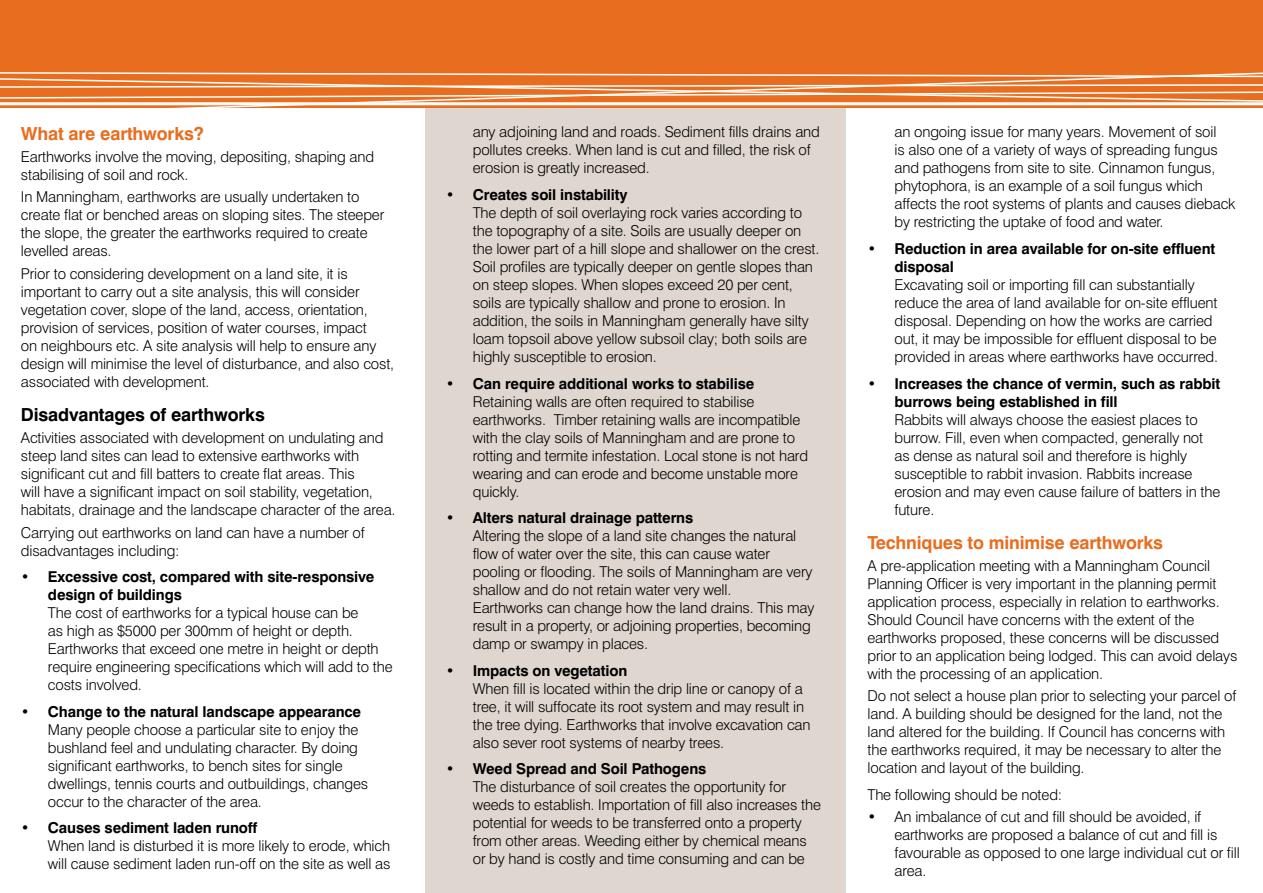
<style>
.page{position:relative;width:1263px;height:893px;background:#fff}
.page>*{position:absolute;margin:0;border:0;box-sizing:border-box;transform-origin:0 0}
.t1{font:700 18px "Swiss 721 BT";letter-spacing:-.01em;color:#e86d1f}
.t2{font:700 18px "Swiss 721 BT";letter-spacing:-.01em;color:#000}
.t3{font:300 15px/18px "Swiss 721 BT";letter-spacing:-.01em;color:#000}
.t4{font:700 15px/18px "Swiss 721 BT";letter-spacing:-.01em;color:#000}
</style>
<div class="page">
<div style="left:425px;top:73px;width:421px;height:820px;background:#ded6cf"></div>
<div style="left:0;top:0;width:1263px;height:107px;background:#e86d1f"></div>
<svg style="left:0;top:106px;width:1263px;height:2px"></svg>
<svg style="left:0;top:72px;width:1263px;height:34px"></svg>
<p class="t1" style="left:21px;top:122px;width:184px">What are earthworks?</p>
<p class="t3" style="left:21px;top:148px;width:355px">Earthworks involve the moving, depositing, shaping and stabilising of soil and rock.</p>
<p class="t3" style="left:21px;top:188px;width:365px">In Manningham, earthworks are usually undertaken to create flat or benched areas on sloping sites. The steeper the slope, the greater the earthworks required to create levelled areas.</p>
<p class="t3" style="left:21px;top:264px;width:375px">Prior to considering development on a land site, it is important to carry out a site analysis, this will consider vegetation cover, slope of the land, access, orientation, provision of services, position of water courses, impact<br>on neighbours etc. A site analysis will help to ensure any design will minimise the level of disturbance, and also cost, associated with development.</p>
<p class="t2" style="left:21px;top:404px;width:245px">Disadvantages of earthworks</p>
<p class="t3" style="left:21px;top:429px;width:376px">Activities associated with development on undulating and steep land sites can lead to extensive earthworks with significant cut and fill batters to create flat areas. This<br>will have a significant impact on soil stability, vegetation, habitats, drainage and the landscape character of the area.</p>
<p class="t3" style="left:21px;top:523px;width:345px">Carrying out earthworks on land can have a number of disadvantages including:</p>
<p class="t4" style="left:48px;top:568px;width:328px;text-indent:-27px">• Excessive cost, compared with site-responsive design of buildings</p>
<p class="t3" style="left:48px;top:604px;width:346px">The cost of earthworks for a typical house can be<br>as high as $5000 per 300mm of height or depth.<br>Earthworks that exceed one metre in height or depth require engineering specifications which will add to the costs involved.</p>
<p class="t4" style="left:21px;top:702px;width:342px">• Change to the natural landscape appearance</p>
<p class="t3" style="left:48px;top:720px;width:322px">Many people choose a particular site to enjoy the bushland feel and undulating character. By doing significant earthworks, to bench sites for single dwellings, tennis courts and outbuildings, changes occur to the character of the area.</p>
<p class="t4" style="left:21px;top:819px;width:238px">• Causes sediment laden runoff</p>
<p class="t3" style="left:48px;top:837px;width:344px">When land is disturbed it is more likely to erode, which will cause sediment laden run-off on the site as well as</p>
<p class="t3" style="left:473px;top:123px;width:349px">any adjoining land and roads. Sediment fills drains and pollutes creeks. When land is cut and filled, the risk of erosion is greatly increased.</p>
<p class="t4" style="left:446px;top:186px;width:183px">• Creates soil instability</p>
<p class="t3" style="left:473px;top:204px;width:348px">The depth of soil overlaying rock varies according to the topography of a site. Soils are usually deeper on the lower part of a hill slope and shallower on the crest.<br>Soil profiles are typically deeper on gentle slopes than on steep slopes. When slopes exceed 20 per cent, soils are typically shallow and prone to erosion. In addition, the soils in Manningham generally have silty loam topsoil above yellow subsoil clay; both soils are highly susceptible to erosion.</p>
<p class="t4" style="left:446px;top:374px;width:310px">• Can require additional works to stabilise</p>
<p class="t3" style="left:473px;top:392px;width:337px">Retaining walls are often required to stabilise earthworks. Timber retaining walls are incompatible with the clay soils of Manningham and are prone to rotting and termite infestation. Local stone is not hard wearing and can erode and become unstable more quickly.</p>
<p class="t4" style="left:446px;top:509px;width:249px">• Alters natural drainage patterns</p>
<p class="t3" style="left:473px;top:527px;width:343px">Altering the slope of a land site changes the natural flow of water over the site, this can cause water pooling or flooding. The soils of Manningham are very shallow and do not retain water very well.<br>Earthworks can change how the land drains. This may result in a property, or adjoining properties, becoming damp or swampy in places.</p>
<p class="t4" style="left:446px;top:661px;width:183px">• Impacts on vegetation</p>
<p class="t3" style="left:473px;top:679px;width:339px">When fill is located within the drip line or canopy of a tree, it will suffocate its root system and may result in the tree dying. Earthworks that involve excavation can also sever root systems of nearby trees.</p>
<p class="t4" style="left:446px;top:760px;width:262px">• Weed Spread and Soil Pathogens</p>
<p class="t3" style="left:473px;top:778px;width:350px">The disturbance of soil creates the opportunity for weeds to establish. Importation of fill also increases the potential for weeds to be transferred onto a property from other areas. Weeding either by chemical means or by hand is costly and time consuming and can be</p>
<p class="t3" style="left:894px;top:123px;width:342px">an ongoing issue for many years. Movement of soil<br>is also one of a variety of ways of spreading fungus and pathogens from site to site. Cinnamon fungus, phytophora, is an example of a soil fungus which affects the root systems of plants and causes dieback by restricting the uptake of food and water.</p>
<p class="t4" style="left:894px;top:240px;width:322px;text-indent:-27px">• Reduction in area available for on-site effluent disposal</p>
<p class="t3" style="left:894px;top:276px;width:325px">Excavating soil or importing fill can substantially reduce the area of land available for on-site effluent disposal. Depending on how the works are carried out, it may be impossible for effluent disposal to be provided in areas where earthworks have occurred.</p>
<p class="t4" style="left:894px;top:374px;width:327px;text-indent:-27px">• Increases the chance of vermin, such as rabbit burrows being established in fill</p>
<p class="t3" style="left:894px;top:410px;width:327px">Rabbits will always choose the easiest places to burrow. Fill, even when compacted, generally not as dense as natural soil and therefore is highly susceptible to rabbit invasion. Rabbits increase erosion and may even cause failure of batters in the future.</p>
<p class="t1" style="left:867px;top:531px;width:297px">Techniques to minimise earthworks</p>
<p class="t3" style="left:867px;top:557px;width:371px">A pre-application meeting with a Manningham Council Planning Officer is very important in the planning permit application process, especially in relation to earthworks.<br>Should Council have concerns with the extent of the earthworks proposed, these concerns will be discussed prior to an application being lodged. This can avoid delays with the processing of an application.</p>
<p class="t3" style="left:867px;top:687px;width:370px">Do not select a house plan prior to selecting your parcel of land. A building should be designed for the land, not the land altered for the building. If Council has concerns with the earthworks required, it may be necessary to alter the location and layout of the building.</p>
<p class="t3" style="left:867px;top:785px;width:196px">The following should be noted:</p>
<p class="t3" style="left:894px;top:808px;width:347px;text-indent:-27px">• An imbalance of cut and fill should be avoided, if earthworks are proposed a balance of cut and fill is favourable as opposed to one large individual cut or fill area.</p>
</div>
